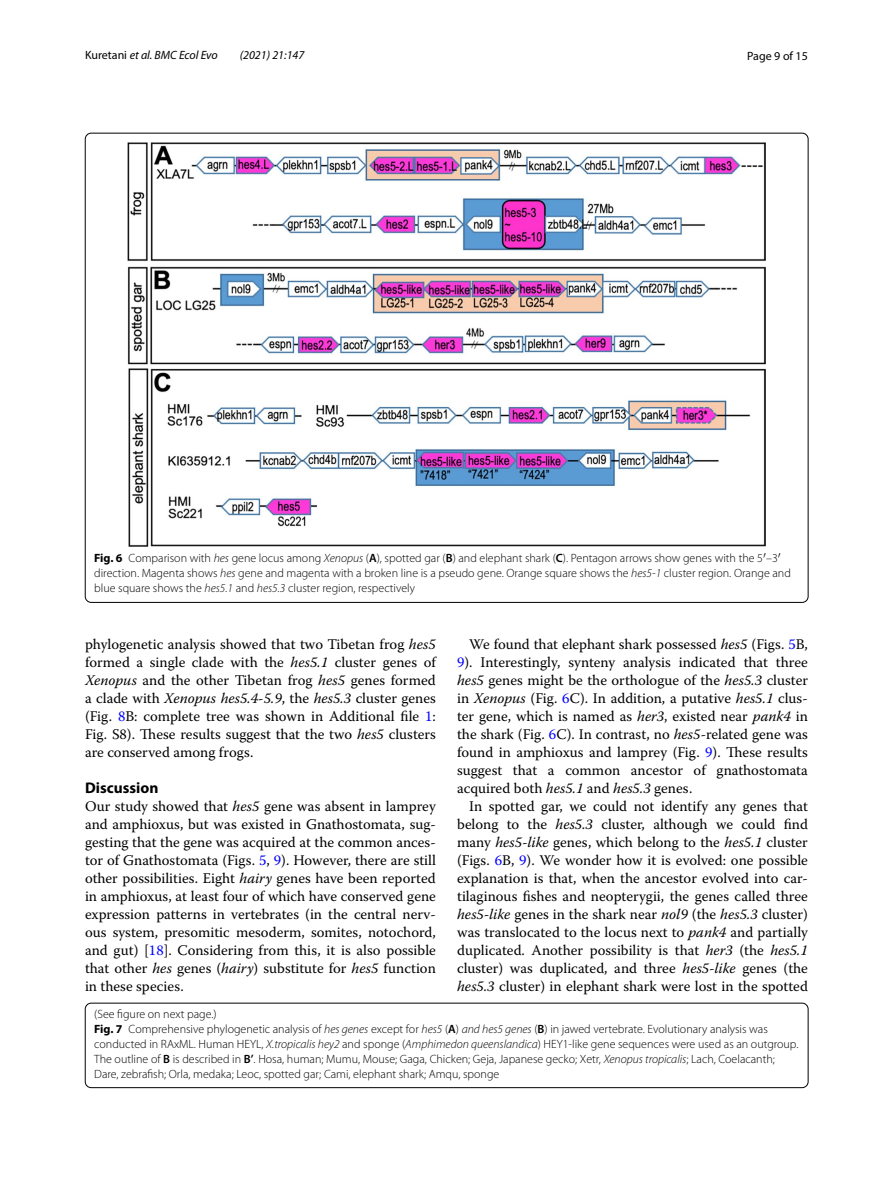
<style>
.page{position:relative;width:893px;height:1187px;background:#fff}
.page>*{position:absolute;margin:0;border:0;box-sizing:border-box;transform-origin:0 0}
.t1{font:700 15.45px "Myriad Pro";color:#000}
.t2{font:14.7px/18px "Warnock Pro";color:#000;text-align:justify}
.t3{font:300 12px/15px "Myriad Pro";color:#000}
.t4{font:italic 12px "Myriad Pro";color:#000}
.t5{font:12px "Myriad Pro";color:#000}
.s1{font-style:normal}
.s2{font-weight:700}
.s3{font-style:italic}
.s4{font-weight:600}
.s5{color:#00f}
</style>
<div class="page">
<img style="left:128px;top:142px;width:638px;height:404px">
<div style="left:85px;top:1002px;width:723px;height:85px;border:1px solid #000;border-radius:6px"></div>
<p class="t4" style="left:85px;top:48px;width:134px"><span class="s1">Kuretani</span> et al. BMC Ecol Evo</p>
<p class="t4" style="left:240px;top:48px;width:66px">(2021) 21:147</p>
<p class="t5" style="left:747px;top:48px;width:62px">Page 9 of 15</p>
<p class="t3" style="left:94px;top:550px;width:698px"><span class="s2">Fig. 6</span> Comparison with <span class="s3">hes</span> gene locus among <span class="s3">Xenopus</span> (<span class="s4">A</span>), spotted gar (<span class="s4">B</span>) and elephant shark (<span class="s4">C</span>). Pentagon arrows show genes with the 5 –3 direction. Magenta shows <span class="s3">hes</span> gene and magenta with a broken line is a pseudo gene. Orange square shows the <span class="s3">hes5-1</span> cluster region. Orange and blue square shows the <span class="s3">hes5.1</span> and <span class="s3">hes5.3</span> cluster region, respectively</p>
<p class="t2" style="left:85px;top:635px;width:352px">phylogenetic analysis showed that two Tibetan frog <span class="s3">hes5 </span>formed a single clade with the <span class="s3">hes5.1</span> cluster genes of <span class="s3">Xenopus</span> and the other Tibetan frog <span class="s3">hes5</span> genes formed a clade with <span class="s3">Xenopus hes5.4</span>-<span class="s3">5.9</span>, the <span class="s3">hes5.3</span> cluster genes (Fig. <span class="s5">8</span>B: complete tree was shown in Additional file <span class="s5">1</span>:<br>Fig. S8). These results suggest that the two <span class="s3">hes5</span> clusters are conserved among frogs.</p>
<p class="t1" style="left:85px;top:778px;width:75px">Discussion</p>
<p class="t2" style="left:85px;top:797px;width:352px">Our study showed that <span class="s3">hes5</span> gene was absent in lamprey and amphioxus, but was existed in Gnathostomata, sug&shy;gesting that the gene was acquired at the common ances&shy;tor of Gnathostomata (Figs. <span class="s5">5</span>, <span class="s5">9</span>). However, there are still other possibilities. Eight <span class="s3">hairy</span> genes have been reported in amphioxus, at least four of which have conserved gene expression patterns in vertebrates (in the central nerv&shy;ous system, presomitic mesoderm, somites, notochord, and gut) [<span class="s5">18</span>]. Considering from this, it is also possible that other <span class="s3">hes</span> genes (<span class="s3">hairy</span>) substitute for <span class="s3">hes5</span> function in these species.</p>
<p class="t3" style="left:94px;top:1006px;width:124px">(See figure on next page.)</p>
<p class="t2" style="left:457px;top:635px;width:352px;text-indent:12px">We found that elephant shark possessed <span class="s3">hes5</span> (Figs. <span class="s5">5</span>B, <span class="s5">9</span>). Interestingly, synteny analysis indicated that three <span class="s3">hes5</span> genes might be the orthologue of the <span class="s3">hes5.3</span> cluster in <span class="s3">Xenopus</span> (Fig. <span class="s5">6</span>C). In addition, a putative <span class="s3">hes5.1</span> clus&shy;ter gene, which is named as <span class="s3">her3</span>, existed near <span class="s3">pank4</span> in the shark (Fig. <span class="s5">6</span>C). In contrast, no <span class="s3">hes5</span>-related gene was found in amphioxus and lamprey (Fig. <span class="s5">9</span>). These results suggest that a common ancestor of gnathostomata acquired both <span class="s3">hes5.1</span> and <span class="s3">hes5.3</span> genes.</p>
<p class="t2" style="left:457px;top:797px;width:352px;text-indent:12px">In spotted gar, we could not identify any genes that belong to the <span class="s3">hes5.3</span> cluster, although we could find many <span class="s3">hes5-like</span> genes, which belong to the <span class="s3">hes5.1</span> cluster (Figs. <span class="s5">6</span>B, <span class="s5">9</span>). We wonder how it is evolved: one possible explanation is that, when the ancestor evolved into car&shy;tilaginous fishes and neopterygii, the genes called three <span class="s3">hes5-like</span> genes in the shark near <span class="s3">nol9</span> (the <span class="s3">hes5.3</span> cluster) was translocated to the locus next to <span class="s3">pank4</span> and partially duplicated. Another possibility is that <span class="s3">her3</span> (the <span class="s3">hes5.1 </span>cluster) was duplicated, and three <span class="s3">hes5-like</span> genes (the <span class="s3">hes5.3</span> cluster) in elephant shark were lost in the spotted</p>
<p class="t3" style="left:94px;top:1021px;width:706px"><span class="s2">Fig. 7</span> Comprehensive phylogenetic analysis of <span class="s3">hes genes</span> except for <span class="s3">hes5</span> (<span class="s4">A</span>) <span class="s3">and hes5 genes</span> (<span class="s4">B</span>) in jawed vertebrate. Evolutionary analysis was conducted in RAxML. Human HEYL, <span class="s3">X.tropicalis hey2</span> and sponge (<span class="s3">Amphimedon queenslandica</span>) HEY1-like gene sequences were used as an outgroup.<br>The outline of <span class="s4">B</span> is described in <span class="s4">B’</span>. Hosa, human; Mumu, Mouse; Gaga, Chicken; Geja, Japanese gecko; Xetr, <span class="s3">Xenopus tropicalis</span>; Lach, Coelacanth; Dare, zebrafish; Orla, medaka; Leoc, spotted gar; Cami, elephant shark; Amqu, sponge</p>
</div>
